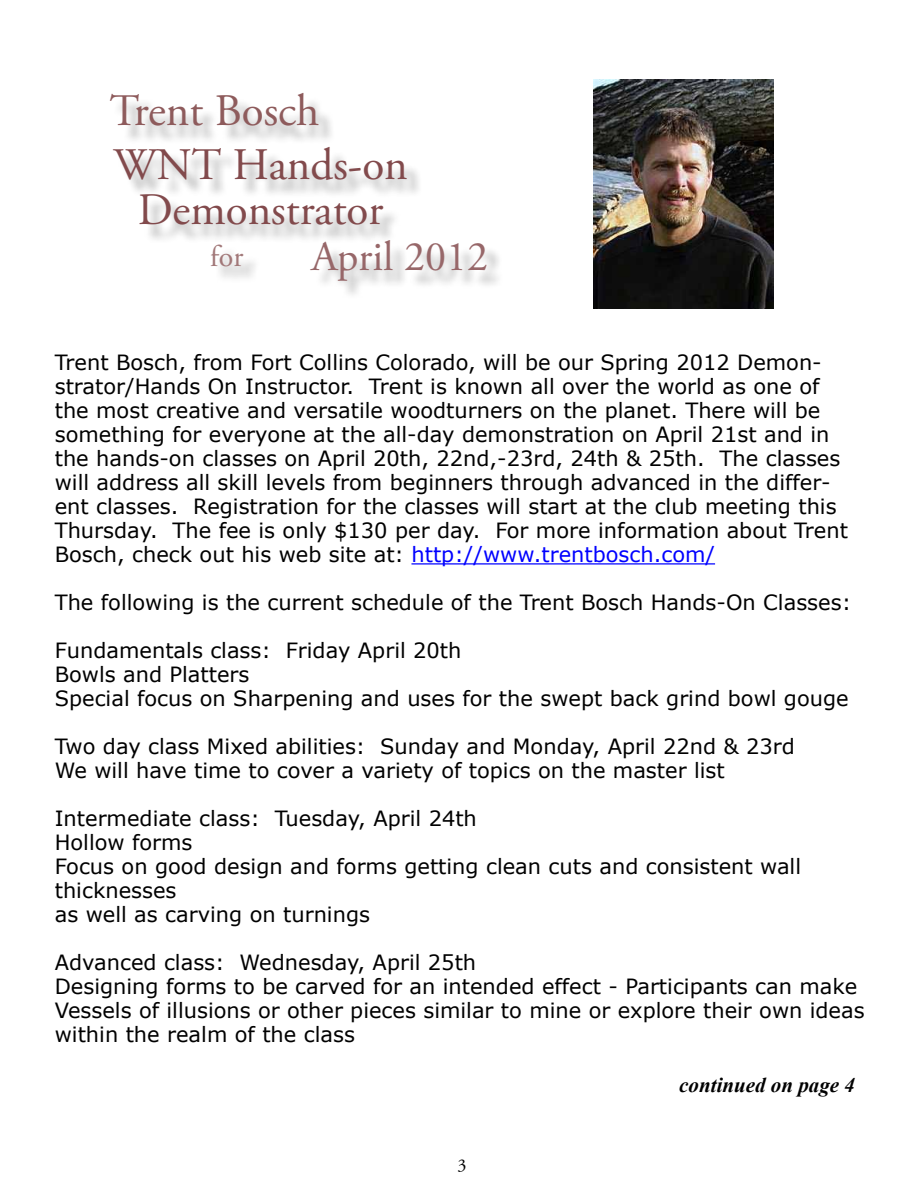
<style>
.page{position:relative;width:918px;height:1188px;background:#fff}
.page>*{position:absolute;margin:0;border:0;box-sizing:border-box;transform-origin:0 0}
.t1{font:45px/45px "Adobe Garamond Pro";color:#824a4c;text-align:center}
.t2{font:45px "Adobe Garamond Pro";color:#8e5b5c}
.t3{font:42px "Adobe Garamond Pro";color:#976769}
.t4{font:30px "Adobe Garamond Pro";color:#a27879}
.t5{font:21px/24px "Verdana";color:#000}
.t6{font:italic 700 21px "Times New Roman";color:#000}
.t7{font:18px "Adobe Garamond Pro";color:#000}
.s1{color:#00f}
</style>
<div class="page">
<hr style="left:411px;top:563px;width:304px;height:2px;background:#00f">
<img style="left:593px;top:79px;width:180px;height:230px">
<div style="left:112px;top:96px;width:224px;height:48px;background:#000;opacity:.35"></div>
<div style="left:115px;top:150px;width:308px;height:92px;background:#000;opacity:.35"></div>
<div style="left:213px;top:246px;width:47px;height:38px;background:#000;opacity:.35"></div>
<div style="left:313px;top:243px;width:191px;height:56px;background:#000;opacity:.35"></div>
<h1 class="t2" style="left:110px;top:84px;width:211px">Trent Bosch</h1>
<h1 class="t1" style="left:113px;top:144px;width:296px">WNT Hands-on<br>Demonstrator</h1>
<h3 class="t4" style="left:210px;top:238px;width:35px">for</h3>
<h2 class="t3" style="left:311px;top:232px;width:178px">April 2012</h2>
<p class="t5" style="left:55px;top:350px;width:795px">Trent Bosch, from Fort Collins Colorado, will be our Spring 2012 Demon&shy;strator/Hands On Instructor. Trent is known all over the world as one of the most creative and versatile woodturners on the planet. There will be something for everyone at the all-day demonstration on April 21st and in the hands-on classes on April 20th, 22nd,-23rd, 24th &amp; 25th. The classes will address all skill levels from beginners through advanced in the differ&shy;ent classes. Registration for the classes will start at the club meeting this Thursday. The fee is only $130 per day. For more information about Trent Bosch, check out his web site at: <span class="s1">http://www.trentbosch.com/</span></p>
<p class="t5" style="left:55px;top:590px;width:798px">The following is the current schedule of the Trent Bosch Hands-On Classes:</p>
<p class="t5" style="left:55px;top:638px;width:795px">Fundamentals class: Friday April 20th<br>Bowls and Platters<br>Special focus on Sharpening and uses for the swept back grind bowl gouge</p>
<p class="t5" style="left:55px;top:734px;width:742px">Two day class Mixed abilities: Sunday and Monday, April 22nd &amp; 23rd<br>We will have time to cover a variety of topics on the master list</p>
<p class="t5" style="left:55px;top:806px;width:748px">Intermediate class: Tuesday, April 24th<br>Hollow forms<br>Focus on good design and forms getting clean cuts and consistent wall thicknesses<br>as well as carving on turnings</p>
<p class="t5" style="left:55px;top:950px;width:811px">Advanced class: Wednesday, April 25th<br>Designing forms to be carved for an intended effect - Participants can make Vessels of illusions or other pieces similar to mine or explore their own ideas within the realm of the class</p>
<p class="t7" style="left:457px;top:1154px;width:10px">3</p>
<p class="t6" style="left:679px;top:1070px;width:177px">continued on page 4</p>
</div>
